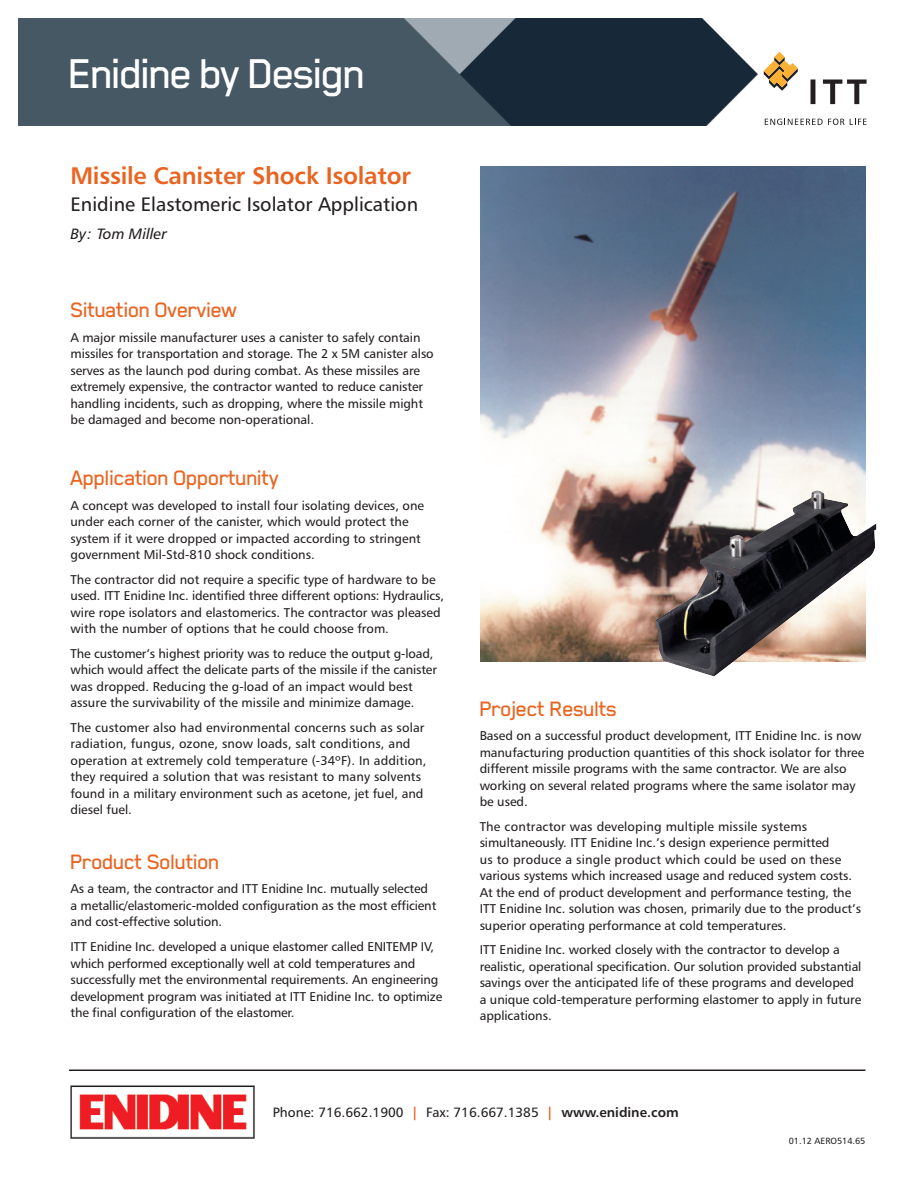
<style>
.page{position:relative;width:918px;height:1188px;background:#fff}
.page>*{position:absolute;margin:0;border:0;box-sizing:border-box;transform-origin:0 0}
.t1{font:500 48px "Blender";letter-spacing:-.05em;color:#fff}
.t2{font:500 24px "Blender";letter-spacing:-.035em;color:#ea6421}
.t3{font:24px "Humanist 777 BT Bold B";letter-spacing:-.01em;color:#ea6421}
.t4{font:19.5px "Humanist 777 BT Roman B";color:#231f20}
.t5{font:15px "Humanist 777 BT Italic B";color:#231f20}
.t6{font:13.5px "Humanist 777 BT Roman B";color:#231f20}
.t7{font:12.75px/16.5px "Humanist 777 BT Roman B";letter-spacing:-.005em;color:#231f20}
.t8{font:9px "Humanist 777 BT Roman B";color:#231f20}
.s1{font-family:"Humanist 777 BT Bold B";color:#ea6421}
.s2{font-family:"Humanist 777 BT Bold B"}
</style>
<div class="page">
<img style="left:18px;top:18px;width:762px;height:108px">
<div style="left:761px;top:52px;width:109px;height:77px;background:#fff"></div>
<svg style="left:764px;top:52px;width:34px;height:39px"></svg>
<svg style="left:811px;top:79px;width:4px;height:25px"></svg>
<svg style="left:823px;top:80px;width:44px;height:24px"></svg>
<svg style="left:765px;top:119px;width:102px;height:6px"></svg>
<img style="left:481px;top:167px;width:384px;height:494px">
<img style="left:70px;top:1086px;width:185px;height:53px">
<hr style="left:69px;top:1070px;width:797px;height:1px;background:#231f20">
<img style="left:656px;top:489px;width:220px;height:188px">
<h1 class="t1" style="left:69px;top:59px;width:300px">Enidine by Design</h1>
<h2 class="t3" style="left:70px;top:166px;width:342px">Missile Canister Shock Isolator</h2>
<h3 class="t4" style="left:70px;top:196px;width:349px">Enidine Elastomeric Isolator Application</h3>
<p class="t5" style="left:70px;top:228px;width:98px">By: Tom Miller</p>
<h2 class="t2" style="left:70px;top:303px;width:169px">Situation Overview</h2>
<p class="t7" style="left:70px;top:330px;width:365px">A major missile manufacturer uses a canister to safely contain missiles for transportation and storage. The 2 x 5M canister also serves as the launch pod during combat. As these missiles are extremely expensive, the contractor wanted to reduce canister handling incidents, such as dropping, where the missile might be damaged and become non-operational.</p>
<h2 class="t2" style="left:70px;top:471px;width:211px">Application Opportunity</h2>
<p class="t7" style="left:70px;top:498px;width:355px">A concept was developed to install four isolating devices, one under each corner of the canister, which would protect the system if it were dropped or impacted according to stringent government Mil-Std-810 shock conditions.</p>
<p class="t7" style="left:70px;top:572px;width:375px">The contractor did not require a specific type of hardware to be used. ITT Enidine Inc. identified three different options: Hydraulics, wire rope isolators and elastomerics. The contractor was pleased with the number of options that he could choose from.</p>
<p class="t7" style="left:70px;top:646px;width:368px">The customer’s highest priority was to reduce the output g-load, which would affect the delicate parts of the missile if the canister was dropped. Reducing the g-load of an impact would best assure the survivability of the missile and minimize damage.</p>
<p class="t7" style="left:70px;top:720px;width:358px">The customer also had environmental concerns such as solar radiation, fungus, ozone, snow loads, salt conditions, and operation at extremely cold temperature (-34ºF). In addition, they required a solution that was resistant to many solvents found in a military environment such as acetone, jet fuel, and diesel fuel.</p>
<h2 class="t2" style="left:70px;top:854px;width:151px">Product Solution</h2>
<p class="t7" style="left:70px;top:882px;width:367px">As a team, the contractor and ITT Enidine Inc. mutually selected a metallic/elastomeric-molded configuration as the most efficient and cost-effective solution.</p>
<p class="t7" style="left:70px;top:939px;width:373px">ITT Enidine Inc. developed a unique elastomer called ENITEMP IV, which performed exceptionally well at cold temperatures and successfully met the environmental requirements. An engineering development program was initiated at ITT Enidine Inc. to optimize the final configuration of the elastomer.</p>
<h2 class="t2" style="left:480px;top:701px;width:140px">Project Results</h2>
<p class="t7" style="left:480px;top:728px;width:386px">Based on a successful product development, ITT Enidine Inc. is now manufacturing production quantities of this shock isolator for three different missile programs with the same contractor. We are also working on several related programs where the same isolator may be used.</p>
<p class="t7" style="left:480px;top:819px;width:383px">The contractor was developing multiple missile systems simultaneously. ITT Enidine Inc.’s design experience permitted<br>us to produce a single product which could be used on these various systems which increased usage and reduced system costs.<br>At the end of product development and performance testing, the ITT Enidine Inc. solution was chosen, primarily due to the product’s superior operating performance at cold temperatures.</p>
<p class="t7" style="left:480px;top:943px;width:383px">ITT Enidine Inc. worked closely with the contractor to develop a realistic, operational specification. Our solution provided substantial savings over the anticipated life of these programs and developed a unique cold-temperature performing elastomer to apply in future applications.</p>
<p class="t6" style="left:273px;top:1107px;width:408px">Phone: 716.662.1900 <span class="s1">|</span> Fax: 716.667.1385 <span class="s1">|</span> <span class="s2">www.enidine.com</span></p>
<p class="t8" style="left:789px;top:1137px;width:78px">01.12 AERO514.65</p>
</div>
